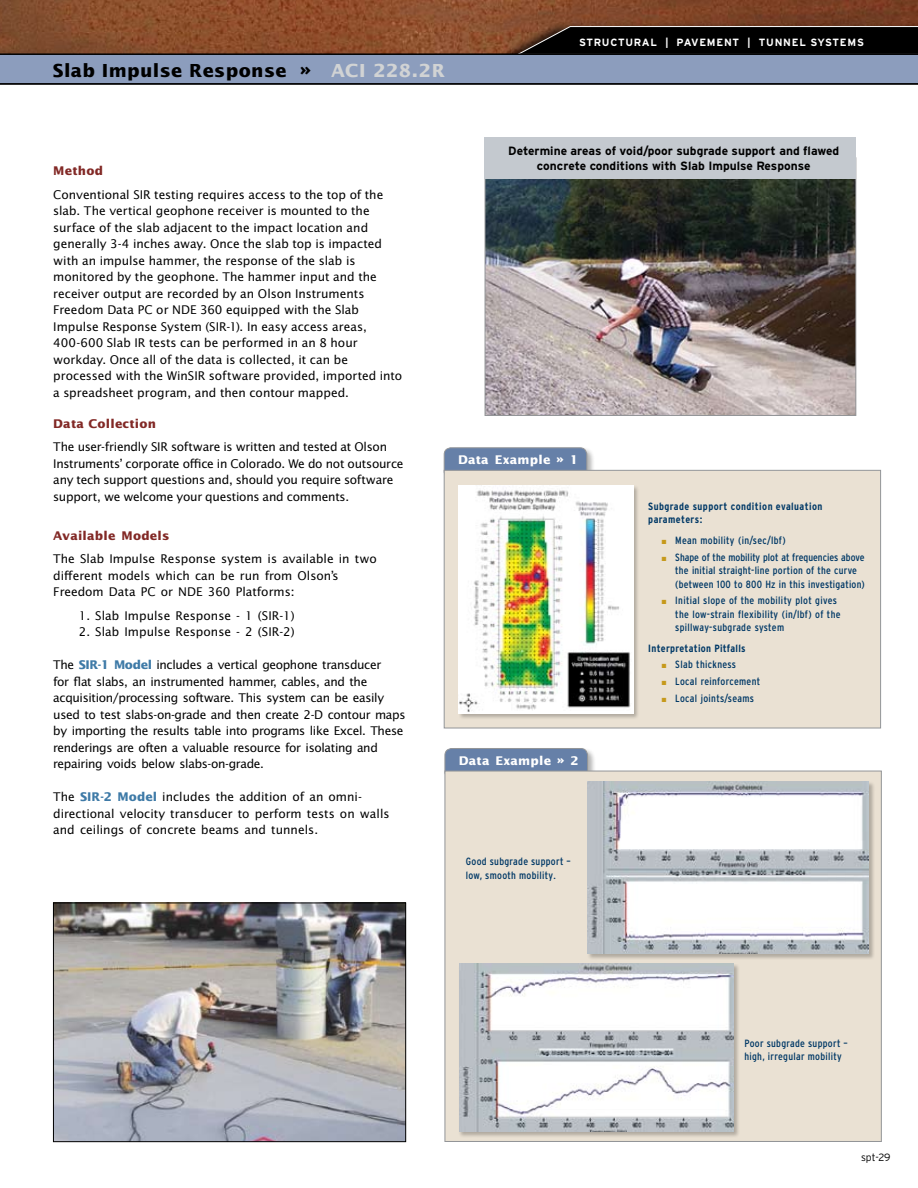
<style>
.page{position:relative;width:918px;height:1188px;background:#fff}
.page>*{position:absolute;margin:0;border:0;box-sizing:border-box;transform-origin:0 0}
.t1{font:700 18px "Lucida Sans";letter-spacing:.02em;color:#000}
.t2{font:12px/16.5px "Lucida Sans";letter-spacing:-.005em;color:#000}
.t3{font:12px/16.5px "Lucida Sans";letter-spacing:-.03em;color:#000}
.t4{font:700 12px/14.4px "Interstate";color:#000;text-align:center}
.t5{font:12px/23.2px "Lucida Sans";letter-spacing:-.025em;color:#000}
.t6{font:700 12px "Lucida Sans";letter-spacing:.02em;color:#fff}
.t7{font:condensed 10.5px/13.5px "Interstate";letter-spacing:.03em;color:#003866}
.t8{font:700 condensed 10.5px/13.5px "Interstate";letter-spacing:.04em;color:#003866}
.t9{font:700 10.5px "Interstate";letter-spacing:.07em;color:#fff}
.t10{font:300 10.5px "Interstate";color:#000}
.s1{color:#d1d3d4}
.s2{font-weight:700;color:#822926}
.s3{font-weight:700;color:#3e7aa7}
.s4{color:#c6991b}
</style>
<div class="page">
<img style="left:0;top:0;width:918px;height:53px">
<div style="left:495px;top:21px;width:423px;height:50px;background:#000;opacity:.75"></div>
<svg style="left:515px;top:26px;width:403px;height:27px;background:#110e0c"></svg>
<div style="left:0;top:55px;width:918px;height:29px;background:#8c9dbd"></div>
<hr style="left:0;top:53px;width:918px;height:2px;background:#000">
<hr style="left:0;top:83px;width:918px;height:2px;background:#000">
<img style="left:55px;top:905px;width:349px;height:235px">
<div style="left:53px;top:903px;width:353px;height:239px;border:1px solid #000"></div>
<div style="left:443px;top:446px;width:159px;height:47px;background:#000;opacity:.3"></div>
<div style="left:444px;top:448px;width:143px;height:30px;background:#6680a8;border-radius:7px"></div>
<div style="left:444px;top:447px;width:143px;height:32px;border:1px solid #939598;border-radius:7px"></div>
<div style="left:444px;top:470px;width:437px;height:258px;background:#eae1d3;border:1px solid #939598"></div>
<img style="left:487px;top:179px;width:367px;height:235px">
<div style="left:485px;top:137px;width:371px;height:42px;background:#c4c9cf"></div>
<div style="left:459px;top:485px;width:186px;height:249px;background:#000;opacity:.25"></div>
<img style="left:459px;top:486px;width:174px;height:227px">
<div style="left:444px;top:747px;width:158px;height:47px;background:#000;opacity:.3"></div>
<div style="left:445px;top:748px;width:143px;height:31px;background:#6680a8;border-radius:7px"></div>
<div style="left:445px;top:748px;width:143px;height:31px;border:1px solid #939598;border-radius:7px"></div>
<div style="left:445px;top:771px;width:437px;height:371px;background:#eae1d3;border:1px solid #939598"></div>
<div style="left:588px;top:781px;width:293px;height:185px;background:#000;opacity:.25"></div>
<img style="left:588px;top:781px;width:280px;height:173px">
<div style="left:459px;top:964px;width:287px;height:181px;background:#000;opacity:.25"></div>
<img style="left:459px;top:964px;width:274px;height:168px">
<p class="t1" style="left:53px;top:60px;width:394px">Slab Impulse Response » <span class="s1">ACI 228.2R</span></p>
<p class="t9" style="left:579px;top:36px;width:205px">structural | PAVEMENT | tunne</p>
<p class="t9" style="left:799px;top:36px;width:66px">l system s</p>
<p class="t2" style="left:53px;top:159px;width:332px;line-height:23.2px"><span class="s2">Method<br></span>Conventional SIR testing requires access to the top of the</p>
<p class="t2" style="left:53px;top:202px;width:351px">slab. The vertical geophone receiver is mounted to the surface of the slab adjacent to the impact location and generally 3-4 inches away. Once the slab top is impacted with an impulse hammer, the response of the slab is monitored by the geophone. The hammer input and the receiver output are recorded by an Olson Instruments Freedom Data PC or NDE 360 equipped with the Slab Impulse Response System (SIR-1). In easy access areas, 400-600 Slab IR tests can be performed in an 8 hour workday. Once all of the data is collected, it can be processed with the WinSIR software provided, imported into a spreadsheet program, and then contour mapped.</p>
<p class="t5" style="left:53px;top:412px;width:335px"><span class="s2">Data Collection<br></span>The user-friendly SIR software is written and tested at Olson</p>
<p class="t2" style="left:53px;top:455px;width:352px">Instruments’ corporate office in Colorado. We do not outsource any tech support questions and, should you require software support, we welcome your questions and comments.</p>
<p class="t2" style="left:53px;top:524px;width:325px;line-height:23.2px"><span class="s2">Available Models<br></span>The Slab Impulse Response system is available in two</p>
<p class="t2" style="left:53px;top:567px;width:287px">different models which can be run from Olson’s<br>Freedom Data PC or NDE 360 Platforms:</p>
<p class="t2" style="left:79px;top:607px;width:218px">1. Slab Impulse Response - 1 (SIR-1)</p>
<p class="t2" style="left:79px;top:623px;width:218px">2. Slab Impulse Response - 2 (SIR-2)</p>
<p class="t3" style="left:53px;top:656px;width:354px">The <span class="s3">SIR-1 Model</span> includes a vertical geophone transducer<br>for flat slabs, an instrumented hammer, cables, and the acquisition/processing software. This system can be easily used to test slabs-on-grade and then create 2-D contour maps by importing the results table into programs like Excel. These renderings are often a valuable resource for isolating and repairing voids below slabs-on-grade.</p>
<p class="t2" style="left:53px;top:788px;width:338px">The <span class="s3">SIR-2 Model</span> includes the addition of an omni&shy;directional velocity transducer to perform tests on walls and ceilings of concrete beams and tunnels.</p>
<p class="t4" style="left:508px;top:144px;width:333px">Determine areas of void/poor subgrade support and flawed concrete conditions with Slab Impulse Response</p>
<p class="t6" style="left:458px;top:452px;width:122px">Data Example » 1</p>
<p class="t6" style="left:459px;top:753px;width:122px">Data Example » 2</p>
<p class="t7" style="left:466px;top:855px;width:107px">Good subgrade support – low, smooth mobility.</p>
<p class="t8" style="left:648px;top:499px;width:176px">Subgrade support condition evaluation parameters:</p>
<p class="t7" style="left:662px;top:533px;width:125px"><span class="s4">■</span> Mean mobility (in/sec/lbf)</p>
<p class="t7" style="left:675px;top:550px;width:191px;text-indent:-13px"><span class="s4">■</span> Shape of the mobility plot at frequencies above the initial straight-line portion of the curve (between 100 to 800 Hz in this investigation)</p>
<p class="t7" style="left:675px;top:594px;width:167px;text-indent:-13px"><span class="s4">■</span> Initial slope of the mobility plot gives the low-strain flexibility (in/lbf) of the spillway-subgrade system</p>
<p class="t8" style="left:648px;top:641px;width:99px">Interpretation Pitfalls</p>
<p class="t7" style="left:662px;top:658px;width:76px"><span class="s4">■</span> Slab thickness</p>
<p class="t7" style="left:662px;top:675px;width:100px"><span class="s4">■</span> Local reinforcement</p>
<p class="t7" style="left:662px;top:691px;width:94px"><span class="s4">■</span> Local joints/seams</p>
<p class="t7" style="left:744px;top:1036px;width:105px">Poor subgrade support – high, irregular mobility</p>
<p class="t10" style="left:861px;top:1151px;width:31px">spt-29</p>
</div>
